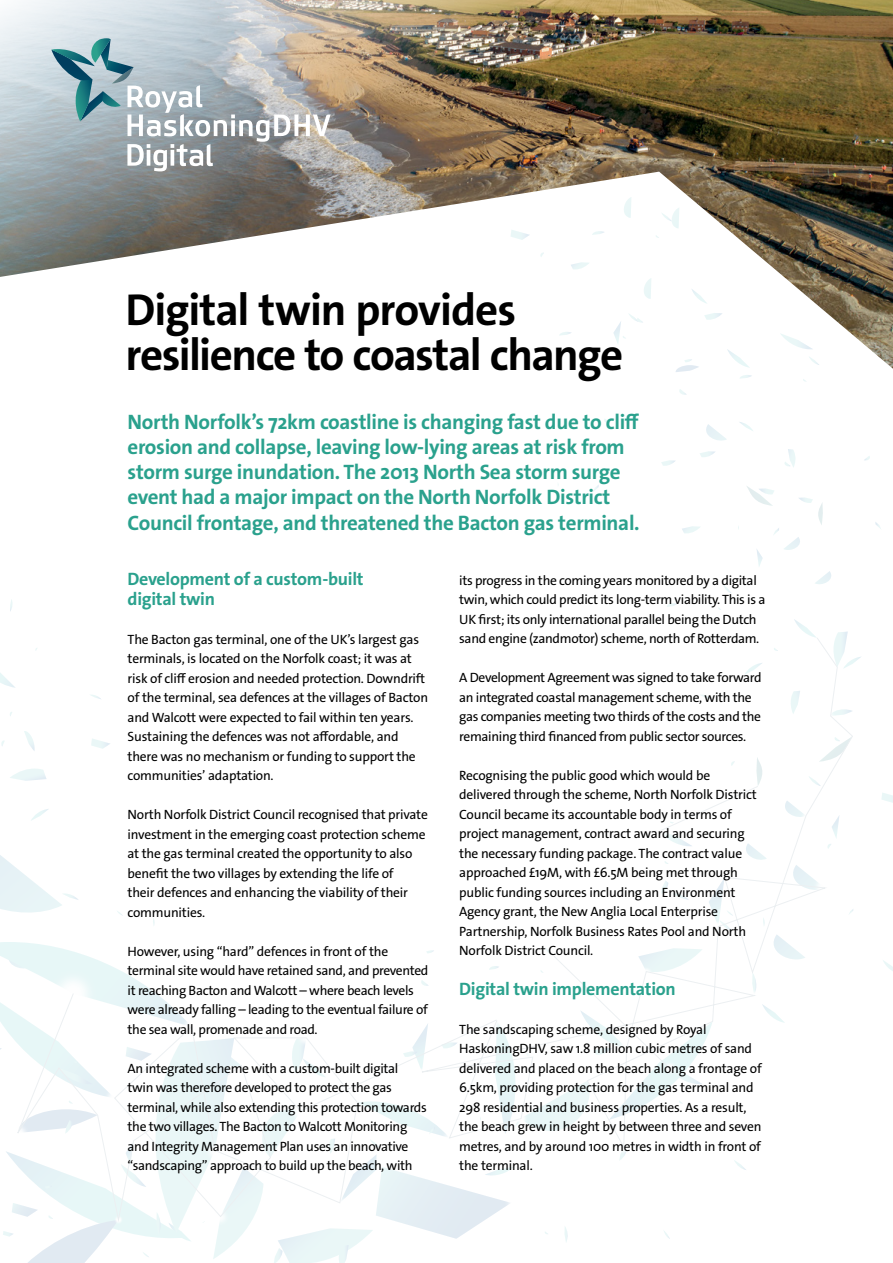
<style>
.page{position:relative;width:893px;height:1263px;background:#fff}
.page>*{position:absolute;margin:0;border:0;box-sizing:border-box;transform-origin:0 0}
.t1{font:700 45px/45px "The Sans Os F";letter-spacing:-.03em;color:#000}
.t2{font:700 21px/25.2px "The Sans Os F";letter-spacing:-.015em;color:#2aa18d}
.t3{font:700 18px/19.5px "The Sans Os F";letter-spacing:-.015em;color:#2aa18d}
.t4{font:13.5px/19.5px "The Sans Os F";letter-spacing:-.015em;color:#000}
</style>
<div class="page">
<img style="left:563px;top:0;width:330px;height:369px">
<img style="left:0;top:0;width:563px;height:277px">
<svg style="left:706px;top:424px;width:21px;height:17px"></svg>
<svg style="left:31px;top:809px;width:18px;height:12px"></svg>
<svg style="left:691px;top:288px;width:17px;height:16px"></svg>
<svg style="left:727px;top:349px;width:23px;height:19px"></svg>
<svg style="left:794px;top:619px;width:22px;height:18px"></svg>
<svg style="left:0;top:673px;width:15px;height:15px"></svg>
<svg style="left:621px;top:197px;width:10px;height:22px"></svg>
<svg style="left:641px;top:278px;width:10px;height:22px"></svg>
<svg style="left:739px;top:422px;width:14px;height:9px"></svg>
<svg style="left:570px;top:262px;width:20px;height:8px"></svg>
<svg style="left:682px;top:526px;width:18px;height:7px"></svg>
<svg style="left:0;top:855px;width:78px;height:58px"></svg>
<svg style="left:91px;top:695px;width:10px;height:4px"></svg>
<svg style="left:91px;top:739px;width:19px;height:10px"></svg>
<svg style="left:509px;top:186px;width:12px;height:5px"></svg>
<svg style="left:540px;top:252px;width:4px;height:5px"></svg>
<svg style="left:510px;top:230px;width:20px;height:10px"></svg>
<svg style="left:883px;top:960px;width:10px;height:11px"></svg>
<svg style="left:734px;top:1160px;width:12px;height:10px"></svg>
<svg style="left:667px;top:603px;width:10px;height:4px"></svg>
<svg style="left:723px;top:585px;width:8px;height:8px"></svg>
<svg style="left:560px;top:332px;width:12px;height:4px"></svg>
<svg style="left:593px;top:485px;width:6px;height:7px"></svg>
<svg style="left:604px;top:419px;width:6px;height:4px"></svg>
<svg style="left:679px;top:389px;width:8px;height:6px"></svg>
<svg style="left:825px;top:216px;width:6px;height:4px"></svg>
<svg style="left:740px;top:375px;width:12px;height:4px"></svg>
<svg style="left:675px;top:359px;width:24px;height:13px"></svg>
<svg style="left:700px;top:451px;width:15px;height:6px"></svg>
<svg style="left:661px;top:460px;width:14px;height:6px"></svg>
<svg style="left:875px;top:522px;width:6px;height:7px"></svg>
<svg style="left:864px;top:456px;width:6px;height:5px"></svg>
<svg style="left:747px;top:486px;width:84px;height:98px"></svg>
<svg style="left:785px;top:449px;width:11px;height:18px"></svg>
<svg style="left:808px;top:356px;width:12px;height:9px"></svg>
<svg style="left:881px;top:793px;width:12px;height:10px"></svg>
<svg style="left:836px;top:631px;width:12px;height:6px"></svg>
<svg style="left:24px;top:731px;width:11px;height:20px"></svg>
<svg style="left:10px;top:599px;width:3px;height:12px"></svg>
<svg style="left:10px;top:769px;width:37px;height:12px"></svg>
<svg style="left:654px;top:235px;width:5px;height:3px"></svg>
<svg style="left:592px;top:231px;width:13px;height:4px"></svg>
<svg style="left:613px;top:313px;width:30px;height:32px"></svg>
<svg style="left:661px;top:207px;width:18px;height:22px"></svg>
<svg style="left:780px;top:333px;width:33px;height:17px"></svg>
<svg style="left:704px;top:313px;width:19px;height:7px"></svg>
<svg style="left:661px;top:637px;width:192px;height:386px"></svg>
<svg style="left:661px;top:757px;width:106px;height:108px"></svg>
<svg style="left:0;top:942px;width:713px;height:321px"></svg>
<svg style="left:51px;top:38px;width:280px;height:133px;background:#a9b2b5"></svg>
<h1 class="t1" style="left:125px;top:288px;width:499px">Digital twin provides resilience to coastal change</h1>
<p class="t2" style="left:128px;top:409px;width:514px">North Norfolk’s 72km coastline is changing fast due to cliff erosion and collapse, leaving low-lying areas at risk from storm surge inundation. The 2013 North Sea storm surge event had a major impact on the North Norfolk District Council frontage, and threatened the Bacton gas terminal.</p>
<h3 class="t3" style="left:128px;top:569px;width:238px">Development of a custom-built digital twin</h3>
<p class="t4" style="left:128px;top:629px;width:302px">The Bacton gas terminal, one of the UK’s largest gas terminals, is located on the Norfolk coast; it was at risk of cliff erosion and needed protection. Downdrift of the terminal, sea defences at the villages of Bacton and Walcott were expected to fail within ten years.<br>Sustaining the defences was not affordable, and there was no mechanism or funding to support the communities’ adaptation.</p>
<p class="t4" style="left:128px;top:805px;width:302px">North Norfolk District Council recognised that private investment in the emerging coast protection scheme at the gas terminal created the opportunity to also benefit the two villages by extending the life of<br>their defences and enhancing the viability of their communities.</p>
<p class="t4" style="left:128px;top:941px;width:302px">However, using “hard” defences in front of the terminal site would have retained sand, and prevented it reaching Bacton and Walcott – where beach levels were already falling – leading to the eventual failure of the sea wall, promenade and road.</p>
<p class="t4" style="left:128px;top:1058px;width:301px">An integrated scheme with a custom-built digital twin was therefore developed to protect the gas terminal, while also extending this protection towards the two villages. The Bacton to Walcott Monitoring and Integrity Management Plan uses an innovative “sandscaping” approach to build up the beach, with</p>
<p class="t4" style="left:459px;top:571px;width:308px">its progress in the coming years monitored by a digital twin, which could predict its long-term viability. This is a UK first; its only international parallel being the Dutch sand engine (zandmotor) scheme, north of Rotterdam.</p>
<p class="t4" style="left:459px;top:668px;width:304px">A Development Agreement was signed to take forward an integrated coastal management scheme, with the gas companies meeting two thirds of the costs and the remaining third financed from public sector sources.</p>
<p class="t4" style="left:459px;top:766px;width:299px">Recognising the public good which would be delivered through the scheme, North Norfolk District Council became its accountable body in terms of project management, contract award and securing the necessary funding package. The contract value approached £19M, with £6.5M being met through public funding sources including an Environment Agency grant, the New Anglia Local Enterprise Partnership, Norfolk Business Rates Pool and North Norfolk District Council.</p>
<h3 class="t3" style="left:459px;top:979px;width:218px">Digital twin implementation</h3>
<p class="t4" style="left:459px;top:1019px;width:304px">The sandscaping scheme, designed by Royal HaskoningDHV, saw 1.8 million cubic metres of sand delivered and placed on the beach along a frontage of 6.5km, providing protection for the gas terminal and 298 residential and business properties. As a result, the beach grew in height by between three and seven metres, and by around 100 metres in width in front of the terminal.</p>
</div>
